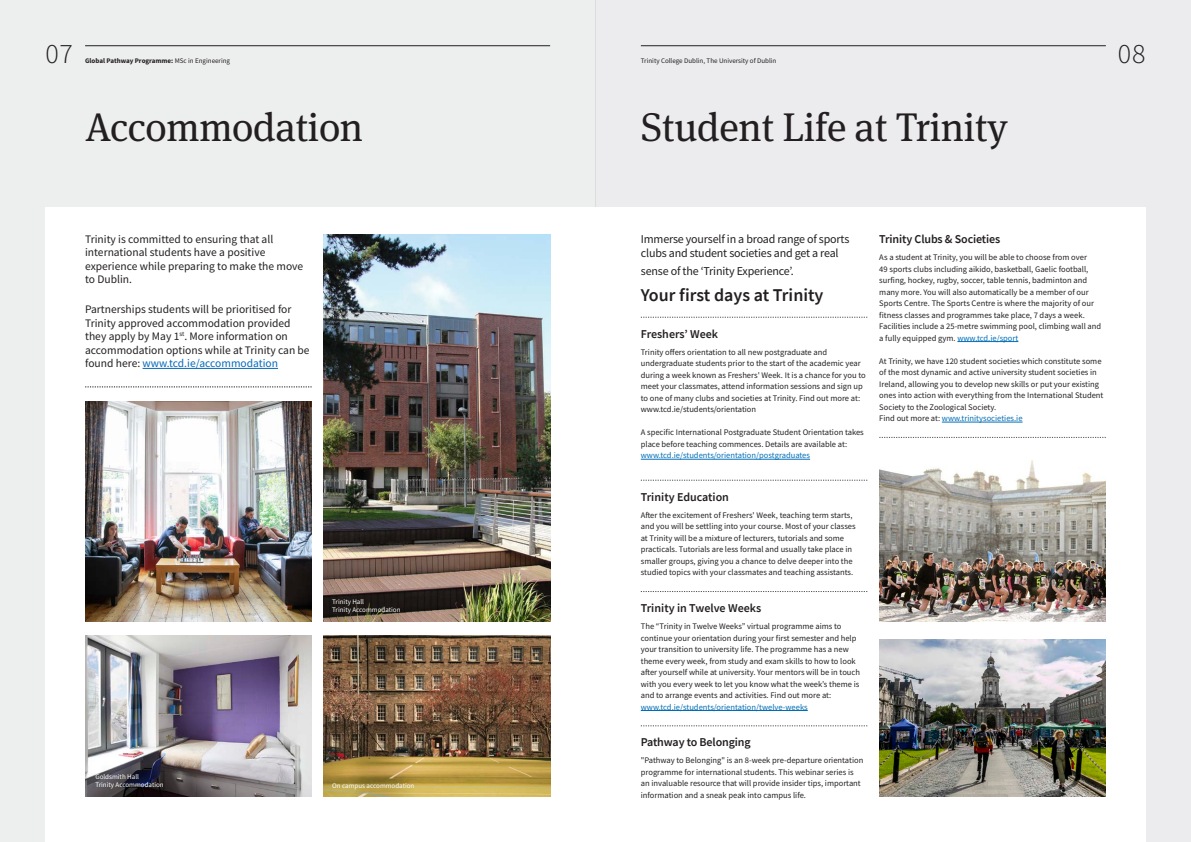
<style>
.page{position:relative;width:1191px;height:842px;background:#fff}
.page>*{position:absolute;margin:0;border:0;box-sizing:border-box;transform-origin:0 0}
._1__Heading_Meta_Ser{font:40px "Meta Serif Pro";letter-spacing:-.01em;color:#231f20}
.t1{font:300 28px "Source Sans Pro";color:#231f20}
._3__Heading_Source_S{font:600 18px "Source Sans Pro";color:#231f20}
._1__Medium___Source{font:12px/13.5px "Source Sans Pro";letter-spacing:-.015em;color:#231f20}
._2__Small___Meta_Ser{font:600 12px "Source Sans Pro";letter-spacing:-.01em;color:#231f20}
._3__Heading_Source_S-2{font:600 12px "Source Sans Pro";color:#231f20}
._1__Medium___Meta_Se{font:11.5px/13.5px "Source Sans Pro";color:#231f20}
._2__Small___Meta_Ser-2{font:8.5px/11.5px "Source Sans Pro";color:#231f20}
._2__Small___Meta_Ser-3{font:8.5px "Source Sans Pro";color:#006eb6}
._1__Image_Caption{font:7px "Source Sans Pro";color:#fff}
.t2{font:7px "Source Sans Pro";color:#231f20}
.t3{font:700 7px "Source Sans Pro";color:#231f20}
.s1{font-weight:400}
.s2{color:#0569b9}
.s3{color:#006eb6}
.s4{color:#231f20}
</style>
<div class="page">
<div style="left:595px;top:0;width:596px;height:842px;background:#ececee"></div>
<div style="left:596px;top:207px;width:549px;height:635px;background:#fff"></div>
<div style="left:0;top:0;width:595px;height:842px;background:#edeeee"></div>
<div style="left:45px;top:207px;width:550px;height:635px;background:#fff"></div>
<img style="left:85px;top:402px;width:227px;height:219px">
<hr style="left:142px;top:368px;width:136px;height:1px;background:#0569b9">
<img style="left:323px;top:234px;width:227px;height:387px">
<img style="left:85px;top:636px;width:227px;height:161px">
<img style="left:323px;top:636px;width:227px;height:161px">
<svg style="left:85px;top:387px;width:227px;height:1px"></svg>
<svg style="left:641px;top:317px;width:226px;height:1px"></svg>
<hr style="left:641px;top:459px;width:169px;height:1px;background:#006eb6">
<svg style="left:641px;top:480px;width:226px;height:1px"></svg>
<svg style="left:641px;top:591px;width:226px;height:1px"></svg>
<hr style="left:641px;top:710px;width:166px;height:1px;background:#006eb6">
<svg style="left:641px;top:726px;width:226px;height:1px"></svg>
<hr style="left:957px;top:341px;width:61px;height:1px;background:#006eb6">
<hr style="left:942px;top:422px;width:80px;height:1px;background:#006eb6">
<svg style="left:879px;top:437px;width:226px;height:1px"></svg>
<img style="left:879px;top:639px;width:226px;height:158px">
<img style="left:879px;top:461px;width:226px;height:160px">
<hr style="left:641px;top:45px;width:464px;height:1px;background:#231f20">
<hr style="left:85px;top:45px;width:465px;height:1px;background:#231f20">
<h2 class="t1" style="left:45px;top:37px;width:29px">07</h2>
<p class="t3" style="left:85px;top:56px;width:146px">Global Pathway Programme: <span class="s1">MSc in Engineering</span></p>
<p class="t2" style="left:641px;top:57px;width:137px">Trinity College Dublin, The University of Dublin</p>
<p class="_1__Heading_Meta_Ser" style="left:85px;top:98px;width:279px">Accommodation</p>
<p class="_1__Heading_Meta_Ser" style="left:641px;top:98px;width:368px">Student Life at Trinity</p>
<h2 class="t1" style="left:1118px;top:37px;width:29px">08</h2>
<p class="_1__Medium___Meta_Se" style="left:85px;top:232px;width:220px">Trinity is committed to ensuring that all international students have a positive experience while preparing to make the move to Dublin.</p>
<p class="_1__Medium___Meta_Se" style="left:85px;top:303px;width:226px">Partnerships students will be prioritised for Trinity approved accommodation provided they apply by May 1<sup>st</sup>. More information on accommodation options while at Trinity can be found here: <span class="s2">www.tcd.ie/accommodation</span></p>
<p class="_1__Image_Caption" style="left:95px;top:772px;width:45px">Goldsmith Hall</p>
<p class="_1__Image_Caption" style="left:95px;top:780px;width:70px">Trinity Accommodation</p>
<p class="_1__Image_Caption" style="left:332px;top:597px;width:33px">Trinity Hall</p>
<p class="_1__Image_Caption" style="left:332px;top:605px;width:70px">Trinity Accommodation</p>
<p class="_1__Image_Caption" style="left:332px;top:781px;width:84px">On campus accommodation</p>
<p class="_1__Medium___Source" style="left:641px;top:232px;width:210px">Immerse yourself in a broad range of sports clubs and student societies and get a real</p>
<p class="_1__Medium___Source" style="left:641px;top:264px;width:154px">sense of the ‘Trinity Experience’.</p>
<p class="_3__Heading_Source_S" style="left:641px;top:283px;width:184px">Your first days at Trinity</p>
<p class="_3__Heading_Source_S-2" style="left:641px;top:326px;width:79px">Freshers’ Week</p>
<p class="_2__Small___Meta_Ser-2" style="left:641px;top:346px;width:226px">Trinity offers orientation to all new postgraduate and undergraduate students prior to the start of the academic year during a week known as Freshers' Week. It is a chance for you to meet your classmates, attend information sessions and sign up to one of many clubs and societies at Trinity. Find out more at: www.tcd.ie/students/orientation</p>
<p class="_2__Small___Meta_Ser-2" style="left:641px;top:427px;width:224px">A specific International Postgraduate Student Orientation takes place before teaching commences. Details are available at: <span class="s3">www.tcd.ie/students/orientation/postgraduates</span></p>
<p class="_2__Small___Meta_Ser" style="left:641px;top:489px;width:90px">Trinity Education</p>
<p class="_2__Small___Meta_Ser-2" style="left:641px;top:509px;width:216px">After the excitement of Freshers' Week, teaching term starts, and you will be settling into your course. Most of your classes at Trinity will be a mixture of lecturers, tutorials and some practicals. Tutorials are less formal and usually take place in smaller groups, giving you a chance to delve deeper into the studied topics with your classmates and teaching assistants.</p>
<p class="_2__Small___Meta_Ser" style="left:641px;top:600px;width:122px">Trinity in Twelve Weeks</p>
<p class="_2__Small___Meta_Ser-2" style="left:641px;top:620px;width:221px">The “Trinity in Twelve Weeks” virtual programme aims to continue your orientation during your first semester and help your transition to university life. The programme has a new theme every week, from study and exam skills to how to look after yourself while at university. Your mentors will be in touch with you every week to let you know what the week’s theme is and to arrange events and activities. Find out more at:</p>
<p class="_2__Small___Meta_Ser-3" style="left:641px;top:701px;width:168px">www.tcd.ie/students/orientation/twelve-weeks</p>
<p class="_2__Small___Meta_Ser" style="left:641px;top:734px;width:111px">Pathway to Belonging</p>
<p class="_2__Small___Meta_Ser-2" style="left:641px;top:755px;width:224px">"Pathway to Belonging" is an 8-week pre-departure orientation programme for international students. This webinar series is an invaluable resource that will provide insider tips, important information and a sneak peak into campus life.</p>
<p class="_2__Small___Meta_Ser" style="left:879px;top:231px;width:122px">Trinity Clubs &amp; Societies</p>
<p class="_2__Small___Meta_Ser-2" style="left:879px;top:252px;width:223px">As a student at Trinity, you will be able to choose from over<br>49 sports clubs including aikido, basketball, Gaelic football, surfing, hockey, rugby, soccer, table tennis, badminton and many more. You will also automatically be a member of our Sports Centre. The Sports Centre is where the majority of our fitness classes and programmes take place, 7 days a week.<br>Facilities include a 25-metre swimming pool, climbing wall and a fully equipped gym. <span class="s3">www.tcd.ie/sport</span></p>
<p class="_2__Small___Meta_Ser-2" style="left:879px;top:355px;width:226px">At Trinity, we have 120 student societies which constitute some of the most dynamic and active university student societies in Ireland, allowing you to develop new skills or put your existing ones into action with everything from the International Student Society to the Zoological Society.</p>
<p class="_2__Small___Meta_Ser-3" style="left:879px;top:413px;width:145px"><span class="s4">Find out more at:</span> www.trinitysocieties.ie</p>
</div>
